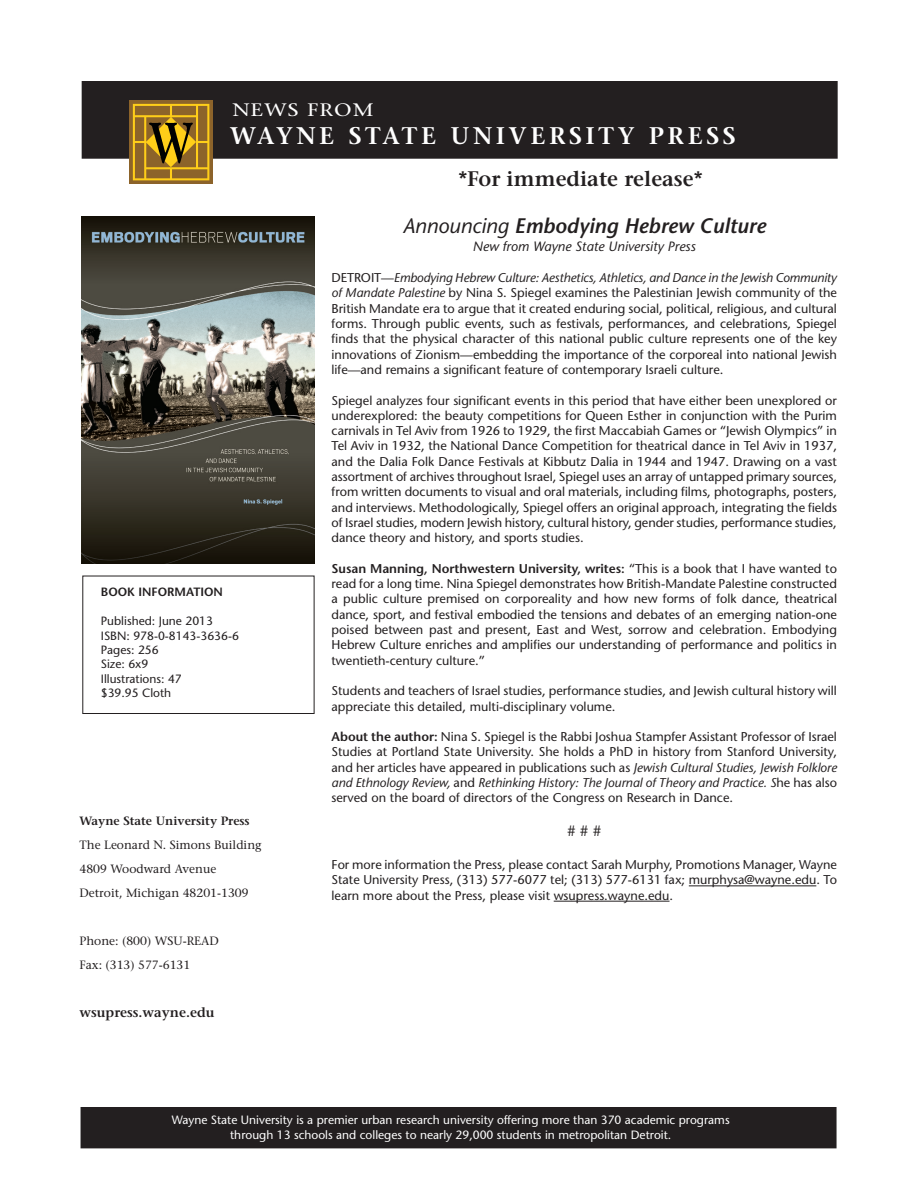
<style>
.page{position:relative;width:918px;height:1188px;background:#fff}
.page>*{position:absolute;margin:0;border:0;box-sizing:border-box;transform-origin:0 0}
.t1{font:600 24px "Stone Serif";letter-spacing:.15em;color:#fff}
.t2{font:italic 600 21px "Stone Sans";color:#231f20}
.t3{font:600 21px "Stone Serif";color:#231f20}
.t4{font:18px "Stone Serif";letter-spacing:.05em;color:#fff;scale:1.2 1}
.Body_text{font:15px "Stone Sans";color:#231f20}
.t5{font:italic 13.5px "Stone Sans";color:#231f20}
.t6{font:600 13.5px "Stone Serif";color:#231f20}
.Body_text-2{font:12.75px/15.3px "Stone Sans";color:#231f20;text-align:justify}
.Body_text-3{font:12px "Stone Sans";color:#fff}
.t7{font:12px "Stone Serif";color:#231f20}
.t8{font:12px "Stone Sans";color:#231f20}
.t9{font:600 12px "Stone Serif";color:#231f20}
.t10{font:600 12px "Stone Sans";color:#231f20}
.s1{font-weight:400}
.s2{font-style:italic}
.s3{font-weight:600}
</style>
<div class="page">
<div style="left:81px;top:1108px;width:755px;height:40px;background:#231f20"></div>
<div style="left:81px;top:1107px;width:756px;height:41px;border:2px solid #231f20"></div>
<div style="left:82px;top:82px;width:755px;height:76px;background:#231f20"></div>
<div style="left:82px;top:81px;width:756px;height:78px;border:2px solid #231f20"></div>
<img style="left:129px;top:100px;width:83px;height:84px">
<hr style="left:689px;top:886px;width:127px;height:1px;background:#231f20">
<hr style="left:554px;top:901px;width:116px;height:1px;background:#231f20">
<img style="left:82px;top:216px;width:232px;height:348px">
<div style="left:82px;top:576px;width:232px;height:138px;border:1px solid #231f20"></div>
<p class="t4" style="left:232px;top:98px;width:119px">NEWS FROM</p>
<p class="t1" style="left:230px;top:121px;width:507px">WAYNE STATE UNIVERSITY PRESS</p>
<p class="t10" style="left:101px;top:585px;width:124px">BOOK INFORMATION</p>
<p class="t8" style="left:101px;top:614px;width:114px">Published: June 2013</p>
<p class="t8" style="left:101px;top:628px;width:140px">ISBN: 978-0-8143-3636-6</p>
<p class="t8" style="left:101px;top:642px;width:59px">Pages: 256</p>
<p class="t8" style="left:101px;top:657px;width:49px">Size: 6x9</p>
<p class="t8" style="left:101px;top:671px;width:82px">Illustrations: 47</p>
<p class="t8" style="left:101px;top:686px;width:72px">$39.95 Cloth</p>
<p class="t9" style="left:80px;top:814px;width:172px">Wayne State University Press</p>
<p class="t7" style="left:80px;top:838px;width:184px">The Leonard N. Simons Building</p>
<p class="t7" style="left:80px;top:862px;width:138px">4809 Woodward Avenue</p>
<p class="t7" style="left:80px;top:886px;width:171px">Detroit, Michigan 48201-1309</p>
<p class="t7" style="left:80px;top:934px;width:141px">Phone: (800) WSU-READ</p>
<p class="t7" style="left:80px;top:958px;width:112px">Fax: (313) 577-6131</p>
<p class="t6" style="left:80px;top:1004px;width:136px">wsupress.wayne.edu</p>
<p class="t3" style="left:458px;top:166px;width:246px">*For immediate release*</p>
<p class="t2" style="left:403px;top:212px;width:364px"><span class="s1">Announcing</span> Embodying Hebrew Culture</p>
<p class="t5" style="left:473px;top:238px;width:225px">New from Wayne State University Press</p>
<p class="Body_text-2" style="left:332px;top:270px;width:507px">DETROIT—<span class="s2">Embodying Hebrew Culture: Aesthetics, Athletics, and Dance in the Jewish Community of Mandate Palestine</span> by Nina S. Spiegel examines the Palestinian Jewish community of the British Mandate era to argue that it created enduring social, political, religious, and cultural forms. Through public events, such as festivals, performances, and celebrations, Spiegel finds that the physical character of this national public culture represents one of the key innovations of Zionism—embedding the importance of the corporeal into national Jewish life—and remains a significant feature of contemporary Israeli culture.</p>
<p class="Body_text-2" style="left:332px;top:392px;width:507px">Spiegel analyzes four significant events in this period that have either been unexplored or underexplored: the beauty competitions for Queen Esther in conjunction with the Purim carnivals in Tel Aviv from 1926 to 1929, the first Maccabiah Games or “Jewish Olympics” in Tel Aviv in 1932, the National Dance Competition for theatrical dance in Tel Aviv in 1937, and the Dalia Folk Dance Festivals at Kibbutz Dalia in 1944 and 1947. Drawing on a vast assortment of archives throughout Israel, Spiegel uses an array of untapped primary sources, from written documents to visual and oral materials, including films, photographs, posters, and interviews. Methodologically, Spiegel offers an original approach, integrating the fields of Israel studies, modern Jewish history, cultural history, gender studies, performance studies, dance theory and history, and sports studies.</p>
<p class="Body_text-2" style="left:332px;top:561px;width:507px"><span class="s3">Susan Manning, Northwestern University, writes:</span> “This is a book that I have wanted to read for a long time. Nina Spiegel demonstrates how British-Mandate Palestine constructed a public culture premised on corporeality and how new forms of folk dance, theatrical dance, sport, and festival embodied the tensions and debates of an emerging nation-one poised between past and present, East and West, sorrow and celebration. Embodying Hebrew Culture enriches and amplifies our understanding of performance and politics in twentieth-century culture.”</p>
<p class="Body_text-2" style="left:332px;top:683px;width:507px">Students and teachers of Israel studies, performance studies, and Jewish cultural history will appreciate this detailed, multi-disciplinary volume.</p>
<p class="Body_text-2" style="left:332px;top:729px;width:507px"><span class="s3">About the author:</span> Nina S. Spiegel is the Rabbi Joshua Stampfer Assistant Professor of Israel Studies at Portland State University. She holds a PhD in history from Stanford University, and her articles have appeared in publications such as <span class="s2">Jewish Cultural Studies, Jewish Folklore and Ethnology Review,</span> and <span class="s2">Rethinking History: The Journal of Theory and Practice. S</span>he has also served on the board of directors of the Congress on Research in Dance.</p>
<p class="Body_text" style="left:567px;top:821px;width:36px"># # #</p>
<p class="Body_text-2" style="left:332px;top:857px;width:507px">For more information the Press, please contact Sarah Murphy, Promotions Manager, Wayne State University Press, (313) 577-6077 tel; (313) 577-6131 fax; murphysa@wayne.edu. To learn more about the Press, please visit wsupress.wayne.edu.</p>
<p class="Body_text-3" style="left:172px;top:1113px;width:559px">Wayne State University is a premier urban research university offering more than 370 academic programs</p>
<p class="Body_text-3" style="left:230px;top:1127px;width:443px">through 13 schools and colleges to nearly 29,000 students in metropolitan Detroit.</p>
</div>
